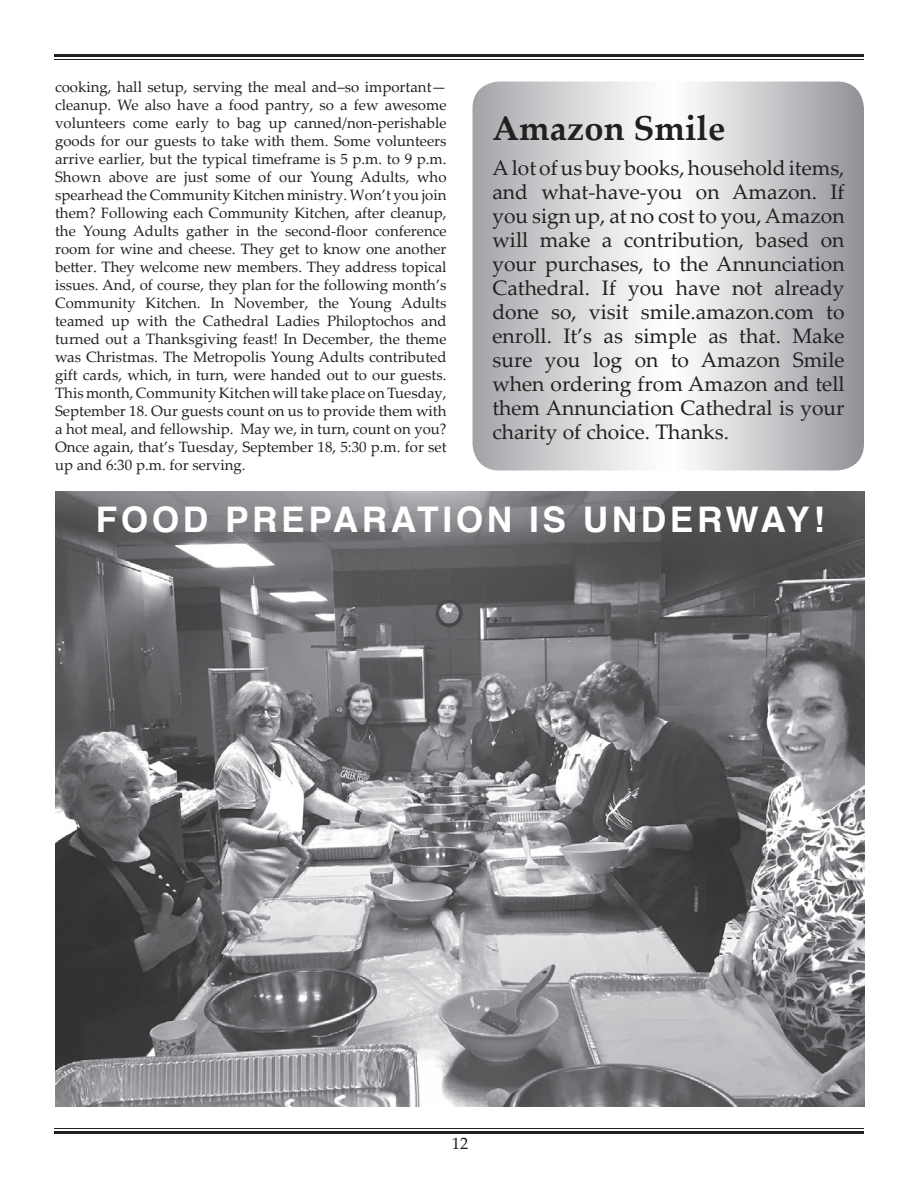
<style>
.page{position:relative;width:918px;height:1188px;background:#fff}
.page>*{position:absolute;margin:0;border:0;box-sizing:border-box;transform-origin:0 0}
.t1{font:700 35.25px "Helvetica";letter-spacing:.1em;color:#fff}
.t2{font:700 34.5px "Palatino Linotype";color:#231f20}
.t3{font:21px/24px "Palatino Linotype";color:#231f20;text-align:justify}
.t4{font:16.5px "Palatino Linotype";color:#231f20}
.t5{font:15px/18px "Palatino Linotype";color:#231f20;text-align:justify}
</style>
<div class="page">
<hr style="left:54px;top:1128px;width:810px;height:1px;background:#231f20">
<hr style="left:54px;top:1131px;width:810px;height:3px;background:#231f20">
<hr style="left:54px;top:54px;width:810px;height:3px;background:#231f20">
<hr style="left:54px;top:59px;width:810px;height:1px;background:#231f20">
<svg style="left:472px;top:82px;width:392px;height:388px"></svg>
<img style="left:55px;top:491px;width:809px;height:615px">
<p class="t5" style="left:55px;top:78px;width:393px">cooking, hall setup, serving the meal and–so important— cleanup. We also have a food pantry, so a few awesome volunteers come early to bag up canned/non-perishable goods for our guests to take with them. Some volunteers arrive earlier, but the typical timeframe is 5 p.m. to 9 p.m.<br>Shown above are just some of our Young Adults, who spearhead the Community Kitchen ministry. Won’t you join them? Following each Community Kitchen, after cleanup, the Young Adults gather in the second-floor conference room for wine and cheese. They get to know one another better. They welcome new members. They address topical issues. And, of course, they plan for the following month’s Community Kitchen. In November, the Young Adults teamed up with the Cathedral Ladies Philoptochos and turned out a Thanksgiving feast! In December, the theme was Christmas. The Metropolis Young Adults contributed gift cards, which, in turn, were handed out to our guests.<br>This month, Community Kitchen will take place on Tuesday, September 18. Our guests count on us to provide them with a hot meal, and fellowship. May we, in turn, count on you?<br>Once again, that’s Tuesday, September 18, 5:30 p.m. for set up and 6:30 p.m. for serving.</p>
<h2 class="t2" style="left:492px;top:104px;width:234px">Amazon Smile</h2>
<p class="t3" style="left:492px;top:155px;width:354px">A lot of us buy books, household items, and what-have-you on Amazon. If you sign up, at no cost to you, Amazon will make a contribution, based on your purchases, to the Annunciation Cathedral. If you have not already done so, visit smile.amazon.com to enroll. It’s as simple as that. Make sure you log on to Amazon Smile when ordering from Amazon and tell them Annunciation Cathedral is your charity of choice. Thanks.</p>
<h1 class="t1" style="left:96px;top:491px;width:731px">FOOD PREPARATION IS UNDERWAY!</h1>
<p class="t4" style="left:452px;top:1132px;width:18px">12</p>
</div>
